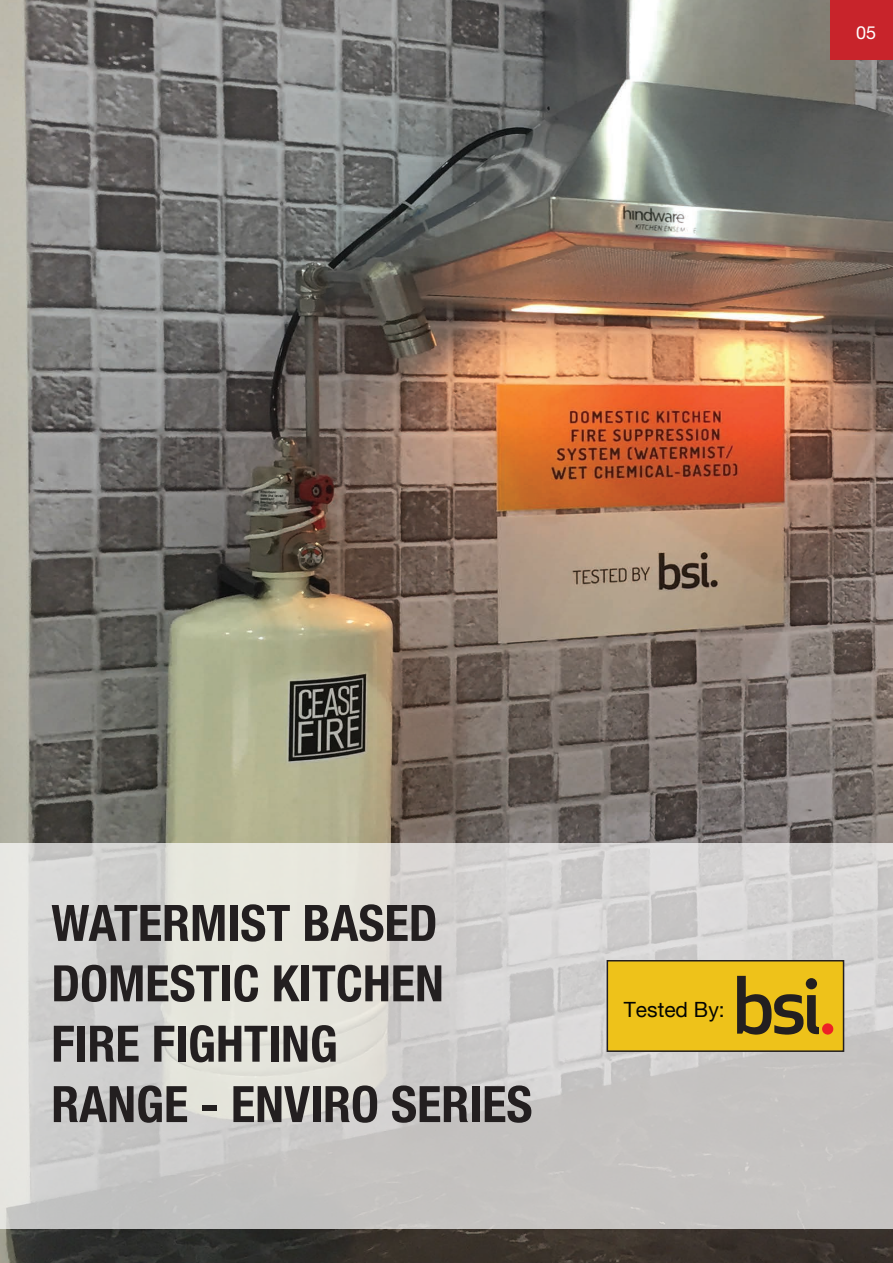
<style>
.page{position:relative;width:893px;height:1263px;background:#fff}
.page>*{position:absolute;margin:0;border:0;box-sizing:border-box;transform-origin:0 0}
.t1{font:700 condensed 50.25px/60.4px "Helvetica Neue LT Std";color:#231f20}
.t2{font:21px "Helvetica Neue";color:#040503}
.t3{font:18px "Helvetica Neue LT Std";color:#fff}
</style>
<div class="page">
<img style="left:0;top:0;width:893px;height:1263px">
<svg style="left:0;top:843px;width:893px;height:385px;background:#d1cfcd"></svg>
<div style="left:607px;top:960px;width:237px;height:92px;background:#eec21a;border:2px solid #231f20"></div>
<svg style="left:737px;top:976px;width:96px;height:58px"></svg>
<div style="left:806px;top:978px;width:11px;height:11px;background:#231f20;border-radius:50%"></div>
<div style="left:831px;top:0;width:62px;height:60px;background:#c8242b"></div>
<p class="t3" style="left:856px;top:22px;width:22px">05</p>
<p class="t1" style="left:51px;top:892px;width:483px">WATERMIST BASED<br>DOMESTIC KITCHEN<br>FIRE FIGHTING<br>RANGE - ENVIRO SERIES</p>
<p class="t2" style="left:624px;top:997px;width:102px">Tested By:</p>
</div>
